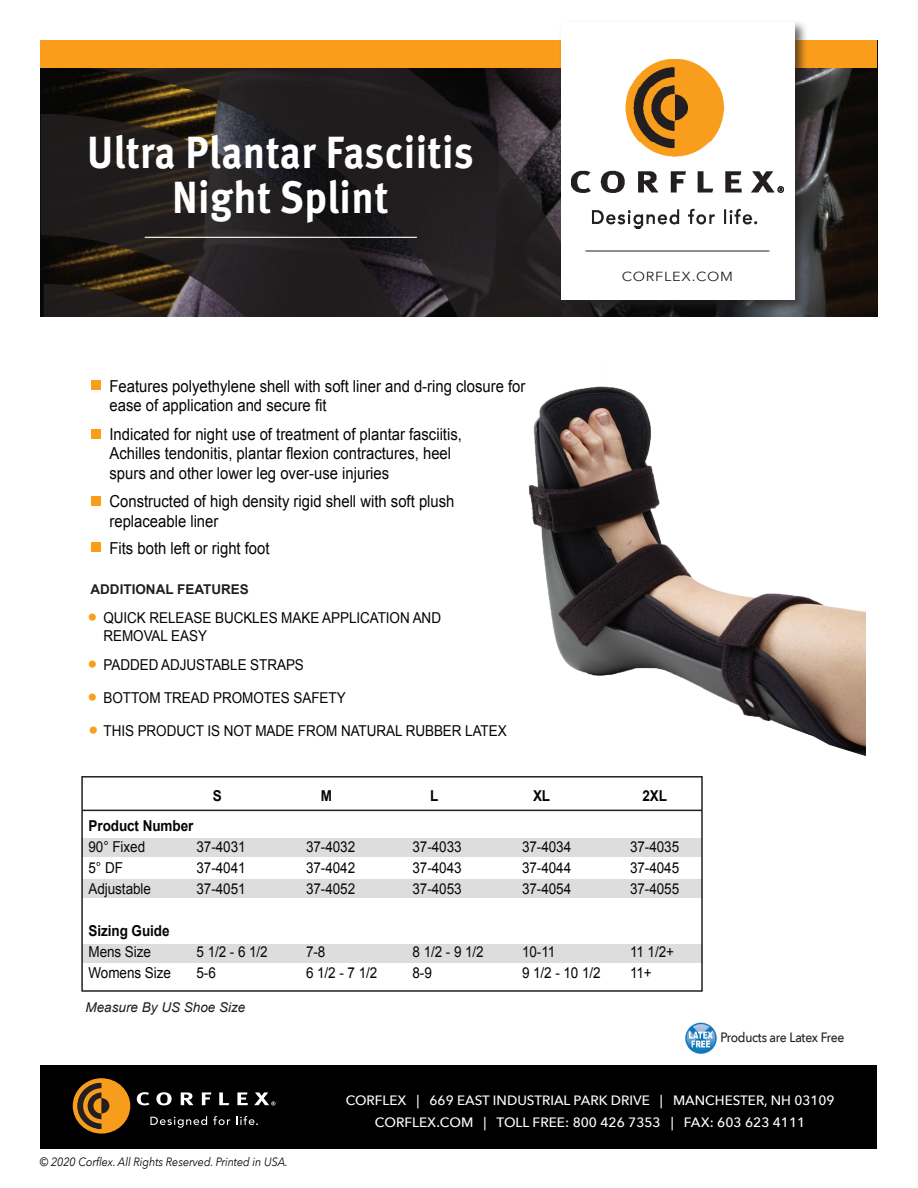
<style>
.page{position:relative;width:918px;height:1188px;background:#fff}
.page>*{position:absolute;margin:0;border:0;box-sizing:border-box;transform-origin:0 0}
.Instr_Sheet_-_Headli{font:700 45px/45px "Meta Pro";letter-spacing:.01em;color:#fff;text-align:center;scale:.9 1}
.t1{font:27px "Minion Pro";color:#f99d1b}
.Instr_Sheet_-_Body_L{font:16.5px "Arial";color:#040503;scale:.9 1}
.Instr_Sheet_-_Body_L-2{font:15px "Arial";letter-spacing:-.005em;color:#040503;scale:.9 1}
.Instr_Sheet_-_Body_L-3{font:700 15px "Arial";letter-spacing:-.005em;color:#040503;scale:.9 1}
.t2{font:500 13.5px "Avenir Next";color:#fff}
.Instr_Sheet_-_Body_L-4{font:500 13.5px "Avenir Next";letter-spacing:-.02em;color:#231f20;scale:.9 1}
.t3{font:italic 13.5px "Arial";color:#201d1e}
.t4{font:700 13.5px "Arial";color:#231f20}
.Instr_Sheet_-_Subhea{font:13.2px "Avenir Next";letter-spacing:.05em;color:#231f20;scale:1.1 1}
.Instr_Sheet_-_Body_L-5{font:italic 12px "Avenir Next";letter-spacing:-.005em;color:#040503;scale:.9 1}
</style>
<div class="page">
<img style="left:40px;top:68px;width:838px;height:249px">
<svg style="left:41px;top:68px;width:589px;height:249px;background:#221e1e"></svg>
<svg style="left:41px;top:114px;width:418px;height:203px;background:#231e1e"></svg>
<svg style="left:44px;top:284px;width:245px;height:33px;background:#312929"></svg>
<hr style="left:145px;top:237px;width:272px;height:1px;background:#fff">
<div style="left:40px;top:40px;width:838px;height:28px;background:#f99d1b"></div>
<div style="left:558px;top:19px;width:250px;height:295px;background:#231f20;opacity:.7"></div>
<div style="left:561px;top:22px;width:234px;height:278px;background:#fff"></div>
<img style="left:572px;top:59px;width:211px;height:169px">
<hr style="left:585px;top:251px;width:184px;height:1px;background:#231f20">
<div style="left:40px;top:1066px;width:837px;height:83px;background:#000"></div>
<svg style="left:137px;top:1092px;width:138px;height:14px"></svg>
<svg style="left:150px;top:1116px;width:57px;height:12px"></svg>
<svg style="left:213px;top:1116px;width:17px;height:9px"></svg>
<svg style="left:237px;top:1116px;width:21px;height:9px"></svg>
<svg style="left:73px;top:1078px;width:57px;height:56px"></svg>
<img style="left:685px;top:1022px;width:32px;height:32px">
<div style="left:91px;top:380px;width:9px;height:10px;background:#f99d1b"></div>
<div style="left:91px;top:429px;width:9px;height:10px;background:#f99d1b"></div>
<div style="left:91px;top:497px;width:9px;height:9px;background:#f99d1b"></div>
<div style="left:91px;top:543px;width:9px;height:9px;background:#f99d1b"></div>
<div style="left:81px;top:776px;width:622px;height:216px;border:2px solid #231f20"></div>
<hr style="left:82px;top:810px;width:620px;height:1px;background:#231f20">
<div style="left:81px;top:839px;width:621px;height:18px;background:#dedddd"></div>
<div style="left:82px;top:880px;width:621px;height:18px;background:#dedddd"></div>
<div style="left:82px;top:945px;width:621px;height:18px;background:#dedddd"></div>
<img style="left:528px;top:386px;width:337px;height:370px">
<p class="Instr_Sheet_-_Headli" style="left:87px;top:127px;width:431px">Ultra Plantar Fasciitis<br>Night Splint</p>
<p class="Instr_Sheet_-_Body_L" style="left:110px;top:375px;width:464px">Features polyethylene shell with soft liner and d-ring closure for</p>
<p class="Instr_Sheet_-_Body_L" style="left:110px;top:394px;width:243px">ease of application and secure fit</p>
<p class="Instr_Sheet_-_Body_L" style="left:110px;top:423px;width:393px">Indicated for night use of treatment of plantar fasciitis,</p>
<p class="Instr_Sheet_-_Body_L" style="left:110px;top:442px;width:381px">Achilles tendonitis, plantar flexion contractures, heel</p>
<p class="Instr_Sheet_-_Body_L" style="left:110px;top:462px;width:312px">spurs and other lower leg over-use injuries</p>
<p class="Instr_Sheet_-_Body_L" style="left:110px;top:490px;width:385px">Constructed of high density rigid shell with soft plush</p>
<p class="Instr_Sheet_-_Body_L" style="left:110px;top:510px;width:123px">replaceable liner</p>
<p class="Instr_Sheet_-_Body_L" style="left:110px;top:537px;width:179px">Fits both left or right foot</p>
<p class="t4" style="left:90px;top:580px;width:160px">ADDITIONAL FEATURES</p>
<p class="Instr_Sheet_-_Body_L-2" style="left:104px;top:608px;width:377px">QUICK RELEASE BUCKLES MAKE APPLICATION AND</p>
<p class="Instr_Sheet_-_Body_L-2" style="left:104px;top:626px;width:117px">REMOVAL EASY</p>
<p class="Instr_Sheet_-_Body_L-2" style="left:104px;top:655px;width:224px">PADDED ADJUSTABLE STRAPS</p>
<p class="Instr_Sheet_-_Body_L-2" style="left:104px;top:688px;width:271px">BOTTOM TREAD PROMOTES SAFETY</p>
<p class="Instr_Sheet_-_Body_L-2" style="left:104px;top:721px;width:450px">THIS PRODUCT IS NOT MADE FROM NATURAL RUBBER LATEX</p>
<p class="t1" style="left:87px;top:597px;width:12px">•</p>
<p class="t1" style="left:87px;top:643px;width:12px">•</p>
<p class="t1" style="left:87px;top:676px;width:12px">•</p>
<p class="t1" style="left:88px;top:709px;width:12px">•</p>
<p class="Instr_Sheet_-_Subhea" style="left:622px;top:265px;width:103px">CORFLEX.COM</p>
<p class="Instr_Sheet_-_Body_L-3" style="left:213px;top:786px;width:12px">S</p>
<p class="Instr_Sheet_-_Body_L-3" style="left:321px;top:786px;width:14px">M</p>
<p class="Instr_Sheet_-_Body_L-3" style="left:430px;top:786px;width:11px">L</p>
<p class="Instr_Sheet_-_Body_L-3" style="left:533px;top:786px;width:21px">XL</p>
<p class="Instr_Sheet_-_Body_L-3" style="left:643px;top:786px;width:29px">2XL</p>
<p class="Instr_Sheet_-_Body_L-3" style="left:89px;top:816px;width:118px">Product Number</p>
<p class="Instr_Sheet_-_Body_L-2" style="left:89px;top:837px;width:64px">90° Fixed</p>
<p class="Instr_Sheet_-_Body_L-2" style="left:197px;top:837px;width:56px">37-4031</p>
<p class="Instr_Sheet_-_Body_L-2" style="left:306px;top:837px;width:56px">37-4032</p>
<p class="Instr_Sheet_-_Body_L-2" style="left:413px;top:837px;width:56px">37-4033</p>
<p class="Instr_Sheet_-_Body_L-2" style="left:522px;top:837px;width:56px">37-4034</p>
<p class="Instr_Sheet_-_Body_L-2" style="left:630px;top:837px;width:56px">37-4035</p>
<p class="Instr_Sheet_-_Body_L-2" style="left:89px;top:858px;width:40px">5° DF</p>
<p class="Instr_Sheet_-_Body_L-2" style="left:197px;top:858px;width:56px">37-4041</p>
<p class="Instr_Sheet_-_Body_L-2" style="left:306px;top:858px;width:56px">37-4042</p>
<p class="Instr_Sheet_-_Body_L-2" style="left:413px;top:858px;width:56px">37-4043</p>
<p class="Instr_Sheet_-_Body_L-2" style="left:522px;top:858px;width:56px">37-4044</p>
<p class="Instr_Sheet_-_Body_L-2" style="left:630px;top:858px;width:56px">37-4045</p>
<p class="Instr_Sheet_-_Body_L-2" style="left:89px;top:879px;width:71px">Adjustable</p>
<p class="Instr_Sheet_-_Body_L-2" style="left:197px;top:879px;width:56px">37-4051</p>
<p class="Instr_Sheet_-_Body_L-2" style="left:306px;top:879px;width:56px">37-4052</p>
<p class="Instr_Sheet_-_Body_L-2" style="left:413px;top:879px;width:56px">37-4053</p>
<p class="Instr_Sheet_-_Body_L-2" style="left:522px;top:879px;width:56px">37-4054</p>
<p class="Instr_Sheet_-_Body_L-2" style="left:630px;top:879px;width:56px">37-4055</p>
<p class="Instr_Sheet_-_Body_L-3" style="left:89px;top:921px;width:92px">Sizing Guide</p>
<p class="Instr_Sheet_-_Body_L-2" style="left:89px;top:942px;width:71px">Mens Size</p>
<p class="Instr_Sheet_-_Body_L-2" style="left:197px;top:942px;width:81px">5 1/2 - 6 1/2</p>
<p class="Instr_Sheet_-_Body_L-2" style="left:306px;top:942px;width:23px">7-8</p>
<p class="Instr_Sheet_-_Body_L-2" style="left:413px;top:942px;width:81px">8 1/2 - 9 1/2</p>
<p class="Instr_Sheet_-_Body_L-2" style="left:522px;top:942px;width:38px">10-11</p>
<p class="Instr_Sheet_-_Body_L-2" style="left:630px;top:942px;width:50px">11 1/2+</p>
<p class="Instr_Sheet_-_Body_L-2" style="left:89px;top:963px;width:93px">Womens Size</p>
<p class="Instr_Sheet_-_Body_L-2" style="left:197px;top:963px;width:23px">5-6</p>
<p class="Instr_Sheet_-_Body_L-2" style="left:306px;top:963px;width:81px">6 1/2 - 7 1/2</p>
<p class="Instr_Sheet_-_Body_L-2" style="left:413px;top:963px;width:23px">8-9</p>
<p class="Instr_Sheet_-_Body_L-2" style="left:522px;top:963px;width:89px">9 1/2 - 10 1/2</p>
<p class="Instr_Sheet_-_Body_L-2" style="left:630px;top:963px;width:26px">11+</p>
<p class="t3" style="left:86px;top:998px;width:161px">Measure By US Shoe Size</p>
<p class="Instr_Sheet_-_Body_L-5" style="left:40px;top:1151px;width:277px">© 2020 Corflex. All Rights Reserved. Printed in USA.</p>
<p class="Instr_Sheet_-_Body_L-4" style="left:720px;top:1026px;width:139px">Products are Latex Free</p>
<p class="t2" style="left:346px;top:1089px;width:490px">CORFLEX | 669 EAST INDUSTRIAL PARK DRIVE | MANCHESTER, NH 03109</p>
<p class="t2" style="left:375px;top:1111px;width:432px">CORFLEX.COM | TOLL FREE: 800 426 7353 | FAX: 603 623 4111</p>
</div>
